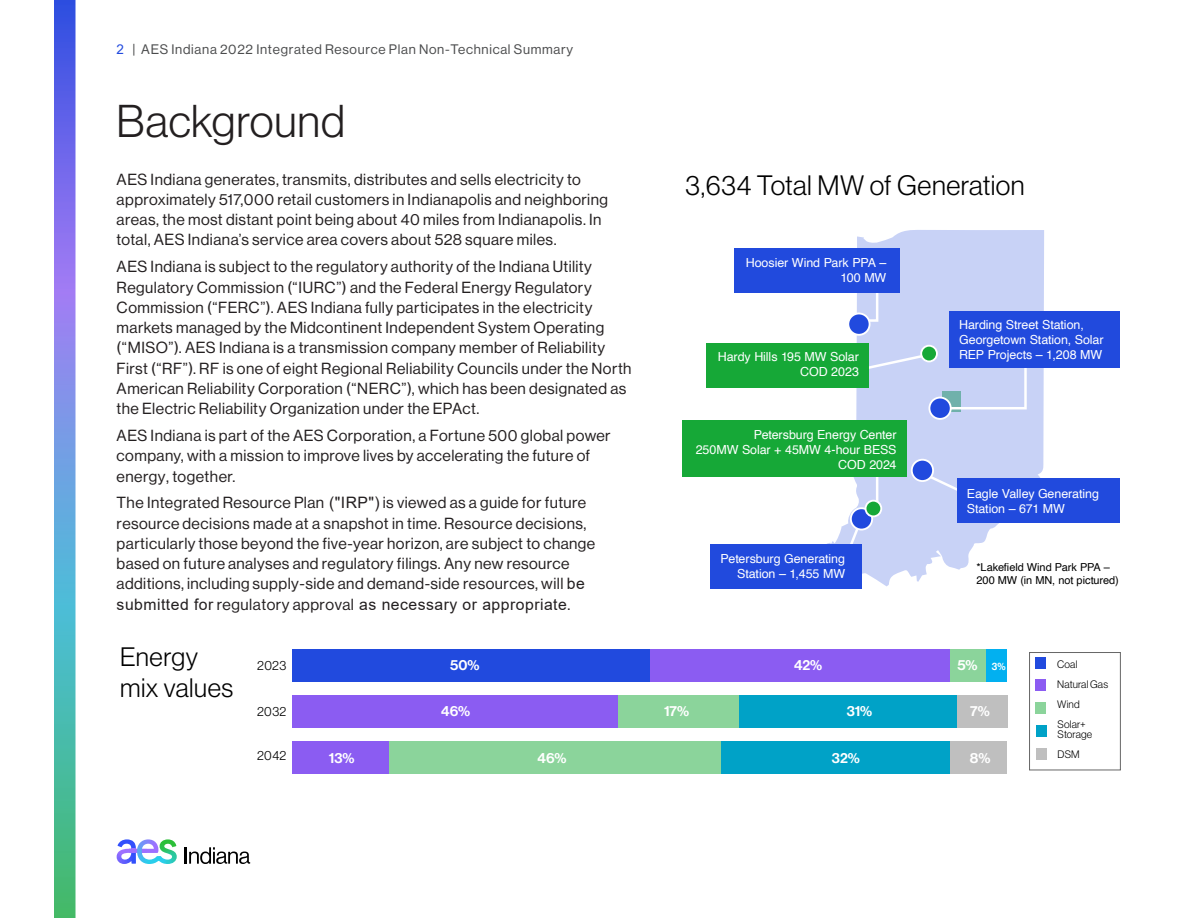
<style>
.page{position:relative;width:1188px;height:918px;background:#fff}
.page>*{position:absolute;margin:0;border:0;box-sizing:border-box;transform-origin:0 0}
.AES_body_copy{font:45px "N Haas Grotesk DS Pro 45 Lt";letter-spacing:.02em;color:#231f20}
.t1{font:27.45px "N Haas Grotesk DS Pro 45 Lt";letter-spacing:.015em;color:#000}
.t2{font:26.1px/31.3px "N Haas Grotesk DS Pro 45 Lt";letter-spacing:.02em;color:#000}
.AES_body_copy-2{font:15.75px/20.2px "N Haas Grotesk DS Pro 55 Rg";letter-spacing:.03em;color:#231f20}
.t3{font:14.4px "N Haas Grotesk DS Pro 65 Md";letter-spacing:-.005em;color:#fff}
.t4{font:13.5px "N Haas Grotesk DS Pro 55 Rg";letter-spacing:.05em;color:#4b4c4d}
.t5{font:13.05px "N Haas Grotesk DS Pro 45 Lt";letter-spacing:.025em;color:#000}
.t6{font:12.45px/15px "Helvetica";letter-spacing:-.005em;color:#fff;text-align:right}
.t7{font:10.95px/13.2px "Helvetica";letter-spacing:-.005em;color:#000}
.t8{font:10.65px/20.2px "N Haas Grotesk DS Pro 45 Lt";letter-spacing:.01em;color:#000}
.s1{font-family:"Arial";color:#214ade}
.s2{font-family:"Arial"}
.s3{font-size:10.5px}
</style>
<div class="page">
<svg style="left:185px;top:847px;width:65px;height:17px"></svg>
<svg style="left:117px;top:839px;width:60px;height:25px"></svg>
<img style="left:54px;top:0;width:22px;height:918px">
<svg style="left:817px;top:230px;width:228px;height:358px;fill:#c8d2f6"></svg>
<svg style="left:941px;top:363px;width:87px;height:48px;background:#c6d3f1"></svg>
<svg style="left:919px;top:470px;width:67px;height:35px"></svg>
<svg style="left:869px;top:352px;width:60px;height:20px"></svg>
<svg style="left:837px;top:518px;width:26px;height:57px"></svg>
<hr style="left:876px;top:470px;width:2px;height:33px;background:#fff">
<svg style="left:862px;top:293px;width:18px;height:30px"></svg>
<div style="left:949px;top:312px;width:170px;height:56px;background:#214add"></div>
<div style="left:957px;top:478px;width:162px;height:45px;background:#214add"></div>
<div style="left:734px;top:248px;width:166px;height:45px;background:#214add"></div>
<div style="left:710px;top:544px;width:151px;height:45px;background:#214add"></div>
<div style="left:683px;top:421px;width:224px;height:56px;background:#16a837"></div>
<div style="left:707px;top:343px;width:162px;height:45px;background:#16a837"></div>
<div style="left:921px;top:346px;width:16px;height:15px;background:#16a837;border-radius:50%"></div>
<div style="left:920px;top:345px;width:18px;height:17px;border:2px solid #fff;border-radius:50%"></div>
<div style="left:848px;top:313px;width:22px;height:22px;background:#214ade;border-radius:50%"></div>
<div style="left:847px;top:313px;width:24px;height:23px;border:2px solid #fff;border-radius:50%"></div>
<div style="left:929px;top:398px;width:22px;height:21px;background:#214ade;border-radius:50%"></div>
<div style="left:928px;top:397px;width:24px;height:23px;border:2px solid #fff;border-radius:50%"></div>
<div style="left:912px;top:460px;width:21px;height:21px;background:#214ade;border-radius:50%"></div>
<div style="left:911px;top:459px;width:23px;height:23px;border:2px solid #fff;border-radius:50%"></div>
<div style="left:851px;top:508px;width:21px;height:22px;background:#214ade;border-radius:50%"></div>
<div style="left:850px;top:507px;width:23px;height:23px;border:2px solid #fff;border-radius:50%"></div>
<div style="left:866px;top:501px;width:15px;height:15px;background:#16a837;border-radius:50%"></div>
<div style="left:865px;top:500px;width:17px;height:17px;border:2px solid #fff;border-radius:50%"></div>
<div style="left:1029px;top:652px;width:92px;height:118px;border:1px solid #666"></div>
<div style="left:1036px;top:657px;width:10px;height:11px;background:#214ade"></div>
<div style="left:1036px;top:679px;width:10px;height:12px;background:#8c5cf2"></div>
<div style="left:1036px;top:702px;width:10px;height:12px;background:#8bd49b"></div>
<div style="left:1036px;top:725px;width:10px;height:12px;background:#00a2c7"></div>
<div style="left:1036px;top:748px;width:10px;height:12px;background:#bfbfbf"></div>
<div style="left:986px;top:649px;width:21px;height:33px;background:#02b0f0"></div>
<div style="left:957px;top:695px;width:50px;height:33px;background:#bfbfbf"></div>
<div style="left:950px;top:741px;width:57px;height:33px;background:#bfbfbf"></div>
<div style="left:950px;top:649px;width:36px;height:33px;background:#8bd49b"></div>
<div style="left:739px;top:695px;width:218px;height:33px;background:#00a2c7"></div>
<div style="left:721px;top:741px;width:229px;height:33px;background:#00a2c7"></div>
<div style="left:650px;top:649px;width:300px;height:33px;background:#8b5cf2"></div>
<div style="left:617px;top:695px;width:122px;height:33px;background:#8bd49b"></div>
<div style="left:389px;top:741px;width:332px;height:33px;background:#8bd49b"></div>
<div style="left:292px;top:649px;width:358px;height:33px;background:#214ade"></div>
<div style="left:292px;top:695px;width:325px;height:33px;background:#8b5cf2"></div>
<div style="left:292px;top:741px;width:97px;height:33px;background:#8b5cf2"></div>
<p class="t4" style="left:117px;top:42px;width:458px"><span class="s1">2</span> | AES Indiana 2022 Integrated Resource Plan Non-Technical Summary</p>
<p class="AES_body_copy" style="left:117px;top:96px;width:230px">Background</p>
<p class="AES_body_copy-2" style="left:117px;top:169px;width:493px">AES Indiana generates, transmits, distributes and sells electricity to approximately 517,000 retail customers in Indianapolis and neighboring areas, the most distant point being about 40 miles from Indianapolis. In total, AES Indiana’s service area covers about 528 square miles.</p>
<p class="AES_body_copy-2" style="left:117px;top:257px;width:516px">AES Indiana is subject to the regulatory authority of the Indiana Utility Regulatory Commission (“IURC”) and the Federal Energy Regulatory Commission (“FERC”). AES Indiana fully participates in the electricity markets managed by the Midcontinent Independent System Operating (“MISO”). AES Indiana is a transmission company member of Reliability First (“RF”). RF is one of eight Regional Reliability Councils under the North American Reliability Corporation (“NERC”), which has been designated as the Electric Reliability Organization under the EPAct.</p>
<p class="AES_body_copy-2" style="left:117px;top:425px;width:496px">AES Indiana is part of the AES Corporation, a Fortune 500 global power company, with a mission to improve lives by accelerating the future of energy, together.</p>
<p class="AES_body_copy-2" style="left:117px;top:493px;width:480px">The Integrated Resource Plan <span class="s2">("IRP")</span> is viewed as a guide for future resource decisions made at a snapshot in time. Resource decisions, particularly those beyond the five-year horizon, are subject to change based on future analyses and regulatory filings. Any new resource additions, including supply-side and demand-side resources, will <span class="s2">be submitted for</span> regulatory approval <span class="s2">as necessary or appropriate</span>.</p>
<p class="t1" style="left:686px;top:170px;width:341px">3,634 Total MW of Generation</p>
<p class="t6" style="left:746px;top:255px;width:142px">Hoosier Wind Park PPA –<br>100 MW</p>
<p class="t6" style="left:718px;top:349px;width:143px">Hardy Hills 195 MW Solar<br>COD 2023</p>
<p class="t6" style="left:696px;top:427px;width:202px">Petersburg Energy Center<br>250MW Solar + 45MW 4-hour BESS<br>COD 2024</p>
<p class="t6" style="left:721px;top:551px;width:126px">Petersburg Generating<br>Station – 1,455 MW</p>
<p class="t6" style="left:959px;top:317px;width:146px;text-align:left">Harding Street Station,<br>Georgetown Station, Solar<br>REP Projects – 1,208 MW</p>
<p class="t6" style="left:967px;top:486px;width:134px;text-align:left">Eagle Valley Generating<br>Station – 671 MW</p>
<p class="t7" style="left:976px;top:560px;width:144px">*Lakefield Wind Park PPA –<br>200 MW (in MN, not pictured)</p>
<p class="t2" style="left:120px;top:641px;width:115px">Energy mix values</p>
<p class="t3" style="left:450px;top:656px;width:31px">50%</p>
<p class="t3" style="left:794px;top:656px;width:30px">42%</p>
<p class="t3" style="left:958px;top:656px;width:50px">5% <span class="s3">3%</span></p>
<p class="t3" style="left:441px;top:703px;width:31px">46%</p>
<p class="t3" style="left:664px;top:703px;width:27px">17%</p>
<p class="t3" style="left:847px;top:703px;width:27px">31%</p>
<p class="t3" style="left:970px;top:703px;width:21px">7%</p>
<p class="t5" style="left:257px;top:658px;width:31px">2023</p>
<p class="t5" style="left:257px;top:704px;width:31px">2032</p>
<p class="t5" style="left:257px;top:748px;width:31px">2042</p>
<p class="t3" style="left:538px;top:750px;width:31px">46%</p>
<p class="t3" style="left:832px;top:750px;width:29px">32%</p>
<p class="t3" style="left:970px;top:750px;width:22px">8%</p>
<p class="t3" style="left:329px;top:750px;width:27px">13%</p>
<p class="t8" style="left:1057px;top:654px;width:52px">Coal<br>Natural Gas<br>Wind<br>Solar+</p>
<p class="t8" style="left:1058px;top:724px;width:36px">Storage<br>DSM</p>
</div>
